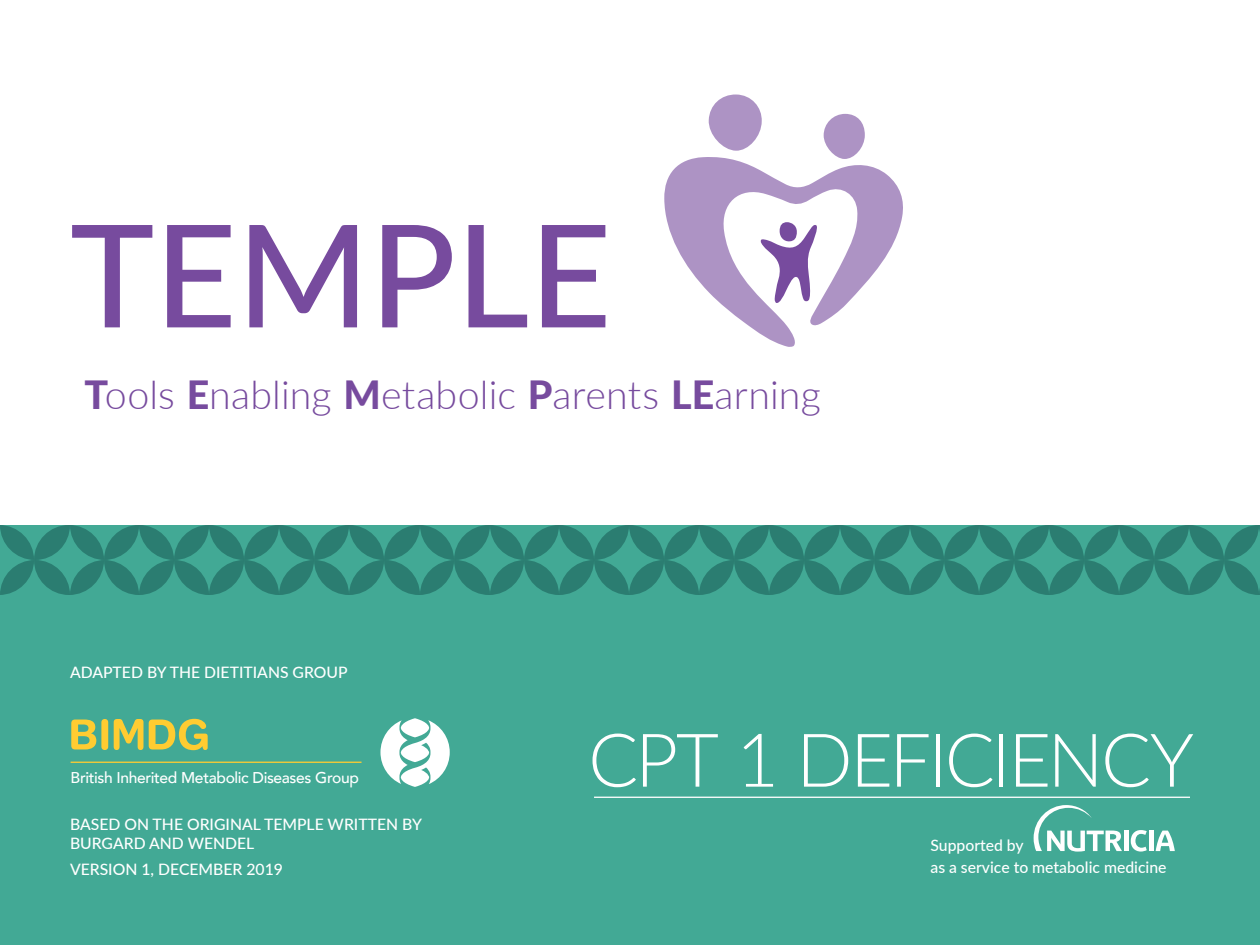
<style>
.page{position:relative;width:1260px;height:945px;background:#fff}
.page>*{position:absolute;margin:0;border:0;box-sizing:border-box;transform-origin:0 0}
.t1{font:500 142.62px "Lato";color:#774b9e}
.t2{font:300 74.2px "Lato";letter-spacing:-.04em;color:#fff}
.t3{font:300 39.38px "Lato";letter-spacing:.005em;color:#774b9e}
.t4{font:500 15.75px/22.1px "Lato";color:#fff}
.t5{font:500 15.58px "Avenir";letter-spacing:-.025em;color:#fff}
.s1{font-weight:800}
</style>
<div class="page">
<div style="left:0;top:525px;width:1260px;height:420px;background:#42a995"></div>
<svg style="left:380px;top:718px;width:70px;height:69px"></svg>
<svg style="left:71px;top:720px;width:25px;height:29px"></svg>
<div style="left:101px;top:719px;width:7px;height:31px;background:#ffcc31;border-radius:3px"></div>
<svg style="left:114px;top:719px;width:29px;height:31px"></svg>
<svg style="left:149px;top:719px;width:59px;height:31px"></svg>
<hr style="left:71px;top:762px;width:291px;height:1px;background:#ffcc31">
<svg style="left:664px;top:94px;width:239px;height:253px"></svg>
<svg style="left:760px;top:222px;width:59px;height:81px"></svg>
<hr style="left:1149px;top:831px;width:4px;height:20px;background:#fff">
<svg style="left:1156px;top:831px;width:19px;height:20px"></svg>
<svg style="left:1131px;top:830px;width:16px;height:22px"></svg>
<hr style="left:1124px;top:831px;width:4px;height:20px;background:#fff">
<svg style="left:1034px;top:805px;width:88px;height:47px"></svg>
<svg style="left:314px;top:525px;width:70px;height:70px;fill:#2b7d71"></svg>
<svg style="left:734px;top:525px;width:70px;height:70px;fill:#2b7d71"></svg>
<svg style="left:1154px;top:525px;width:70px;height:70px;fill:#2b7d71"></svg>
<svg style="left:1224px;top:525px;width:36px;height:70px"></svg>
<svg style="left:244px;top:525px;width:70px;height:70px;fill:#2b7d71"></svg>
<svg style="left:664px;top:525px;width:70px;height:70px;fill:#2b7d71"></svg>
<svg style="left:1084px;top:525px;width:70px;height:70px;fill:#2b7d71"></svg>
<svg style="left:174px;top:525px;width:70px;height:70px;fill:#2b7d71"></svg>
<svg style="left:594px;top:525px;width:70px;height:70px;fill:#2b7d71"></svg>
<svg style="left:1014px;top:525px;width:70px;height:70px;fill:#2b7d71"></svg>
<svg style="left:104px;top:525px;width:70px;height:70px;fill:#2b7d71"></svg>
<svg style="left:524px;top:525px;width:70px;height:70px;fill:#2b7d71"></svg>
<svg style="left:944px;top:525px;width:70px;height:70px;fill:#2b7d71"></svg>
<svg style="left:35px;top:525px;width:70px;height:70px;fill:#2b7d71"></svg>
<svg style="left:455px;top:525px;width:70px;height:70px;fill:#2b7d71"></svg>
<svg style="left:875px;top:525px;width:70px;height:70px;fill:#2b7d71"></svg>
<svg style="left:0;top:525px;width:35px;height:70px"></svg>
<svg style="left:385px;top:525px;width:70px;height:70px;fill:#2b7d71"></svg>
<svg style="left:805px;top:525px;width:70px;height:70px;fill:#2b7d71"></svg>
<hr style="left:594px;top:797px;width:596px;height:1px;background:#fff">
<h1 class="t1" style="left:70px;top:173px;width:543px">TEMPLE</h1>
<h3 class="t3" style="left:85px;top:367px;width:738px"><span class="s1">T</span>ools <span class="s1">E</span>nabling <span class="s1">M</span>etabolic <span class="s1">P</span>arents <span class="s1">LE</span>arning</h3>
<p class="t4" style="left:70px;top:661px;width:279px">ADAPTED BY THE DIETITIANS GROUP</p>
<p class="t5" style="left:71px;top:764px;width:290px">British Inherited Metabolic Diseases Group</p>
<p class="t4" style="left:70px;top:814px;width:353px;line-height:18.9px">BASED ON THE ORIGINAL TEMPLE WRITTEN BY<br>BURGARD AND WENDEL</p>
<p class="t4" style="left:70px;top:858px;width:215px">VERSION 1, DECEMBER 2019</p>
<h2 class="t2" style="left:588px;top:708px;width:607px">CPT 1 DEFICIENCY</h2>
<p class="t4" style="left:930px;top:834px;width:238px">Supported by<br>as a service to metabolic medicine</p>
</div>
